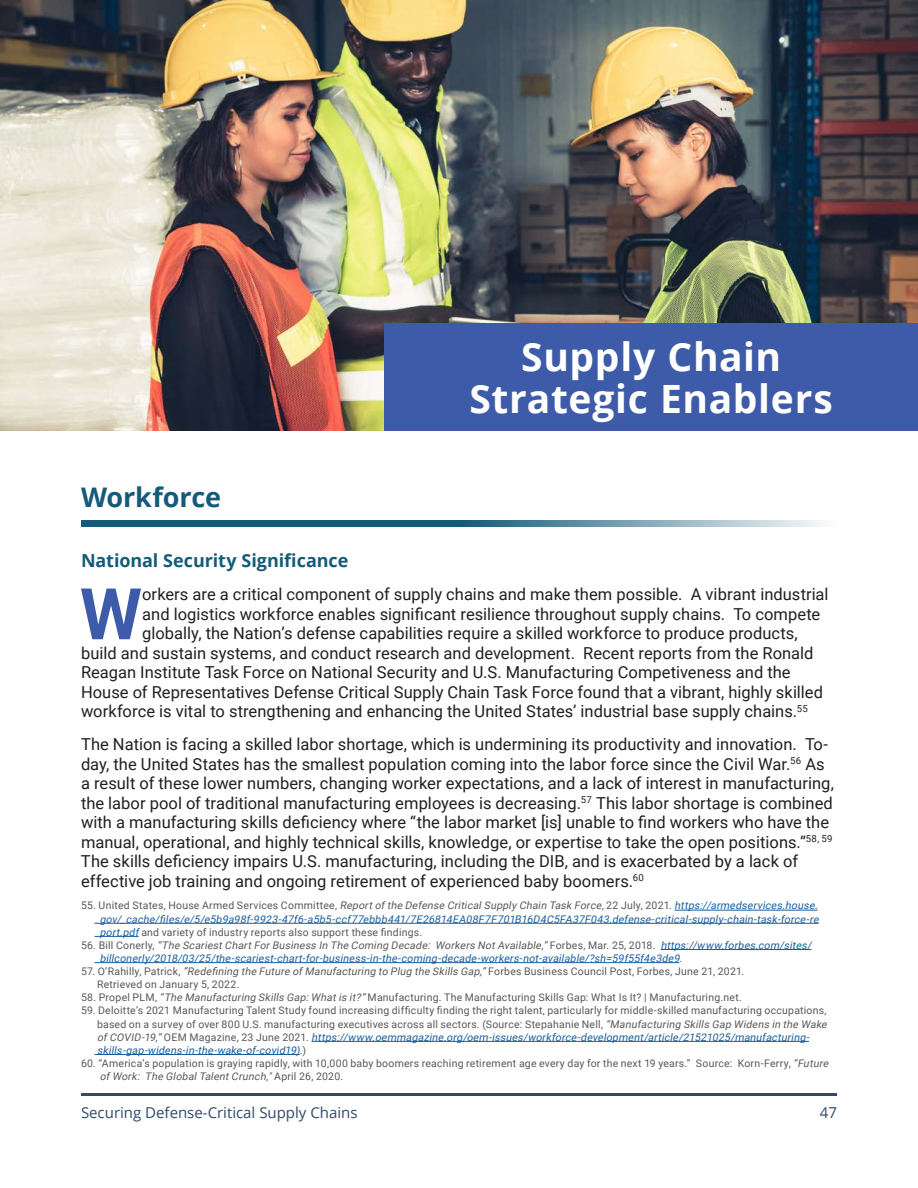
<style>
.page{position:relative;width:918px;height:1188px;background:#fff}
.page>*{position:absolute;margin:0;border:0;box-sizing:border-box;transform-origin:0 0}
.Main_Body_Text{font:700 71.4px "Roboto";color:#3d5ba8}
.Main_Body_Text-2{font:700 39px/42px "Open Sans";letter-spacing:.015em;color:#fff;text-align:center}
.Main_Body_Headers{font:700 27px "Open Sans";letter-spacing:-.005em;color:#145b79}
.Main_Body_Sub-Header{font:700 18px "Open Sans";letter-spacing:-.005em;color:#145b79}
.Main_Body_Text-3{font:16.5px/19.5px "Roboto";color:#231f20}
.t1{font:15px "Open Sans";color:#2f4a6a}
.Main_Body_Text-4{font:10.5px/13.2px "Roboto";letter-spacing:.02em;color:#57585a}
.Main_Body_Text-5{font:italic 10.5px/13.2px "Roboto";color:#175d9e}
.s1{font-style:normal;color:#57585a}
.s2{color:#57585a}
.s3{font-style:italic}
.s4{font-style:italic;color:#175d9e}
</style>
<div class="page">
<hr style="left:81px;top:1094px;width:756px;height:2px;background:#2f4a6a">
<img style="left:0;top:0;width:918px;height:431px">
<div style="left:384px;top:323px;width:534px;height:108px;background:#3d5ba8"></div>
<svg style="left:81px;top:520px;width:743px;height:7px;background:#4a8198"></svg>
<hr style="left:675px;top:910px;width:143px;height:1px;background:#175d9e">
<hr style="left:94px;top:923px;width:725px;height:1px;background:#175d9e">
<hr style="left:94px;top:936px;width:45px;height:1px;background:#175d9e">
<hr style="left:661px;top:949px;width:150px;height:1px;background:#175d9e">
<hr style="left:94px;top:962px;width:585px;height:1px;background:#175d9e">
<hr style="left:312px;top:1041px;width:497px;height:1px;background:#175d9e">
<hr style="left:94px;top:1054px;width:206px;height:1px;background:#175d9e">
<p class="Main_Body_Headers" style="left:81px;top:478px;width:142px">Workforce</p>
<p class="Main_Body_Text-2" style="left:470px;top:335px;width:365px">Supply Chain<br>Strategic Enablers</p>
<p class="Main_Body_Sub-Header" style="left:81px;top:548px;width:269px">National Security Significance</p>
<p class="Main_Body_Text" style="left:80px;top:564px;width:64px">W</p>
<p class="Main_Body_Text-3" style="left:142px;top:584px;width:688px">orkers are a critical component of supply chains and make them possible. A vibrant industrial</p>
<p class="Main_Body_Text-3" style="left:142px;top:604px;width:680px">and logistics workforce enables significant resilience throughout supply chains. To compete</p>
<p class="Main_Body_Text-3" style="left:142px;top:623px;width:657px">globally, the Nation’s defense capabilities require a skilled workforce to produce products,</p>
<p class="Main_Body_Text-3" style="left:81px;top:643px;width:734px">build and sustain systems, and conduct research and development. Recent reports from the Ronald</p>
<p class="Main_Body_Text-3" style="left:81px;top:662px;width:711px">Reagan Institute Task Force on National Security and U.S. Manufacturing Competiveness and the</p>
<p class="Main_Body_Text-3" style="left:81px;top:682px;width:744px">House of Representatives Defense Critical Supply Chain Task Force found that a vibrant, highly skilled</p>
<p class="Main_Body_Text-3" style="left:81px;top:701px;width:729px">workforce is vital to strengthening and enhancing the United States’ industrial base supply chains. <sup>55</sup></p>
<p class="Main_Body_Text-3" style="left:81px;top:734px;width:755px">The Nation is facing a skilled labor shortage, which is undermining its productivity and innovation. To&shy;day, the United States has the smallest population coming into the labor force since the Civil War. <sup>56</sup> As a result of these lower numbers, changing worker expectations, and a lack of interest in manufacturing, the labor pool of traditional manufacturing employees is decreasing. <sup>57</sup> This labor shortage is combined with a manufacturing skills deficiency where “the labor market [is] unable to find workers who have the manual, operational, and highly technical skills, knowledge, or expertise to take the open positions.”<sup>58,</sup> <sup>59<br></sup>The skills deficiency impairs U.S. manufacturing, including the DIB, and is exacerbated by a lack of effective job training and ongoing retirement of experienced baby boomers. <sup>60</sup></p>
<p class="Main_Body_Text-5" style="left:100px;top:899px;width:723px;text-indent:-19px"><span class="s1">5 5 . U n i t e d S t a t e s , H o u s e A r m e d S e r v i c e s C o m m i t t e e ,</span> <span class="s2">Reportofthe Defense CriticalSupply Chain Task Force,</span><span class="s1">2 2 J u l y, 2 0 2 1 .</span> https://armedservices. house. gov/_cache/files/e/5/e5b9a98f-9923-47f6-a5b5-ccf77ebbb441/7E26814EA08F7F701B16D4C5FA37F043.defense-critical-supply-chain-task-force-re port.pdf<span class="s1">and variety of industry reports also support these findings.</span></p>
<p class="Main_Body_Text-5" style="left:100px;top:938px;width:716px;text-indent:-19px"><span class="s1">5 6 . B i l l C o n e r l y,</span> <span class="s2">“The ScariestChartForBusiness In The Coming Decade: Workers NotAvailable,”</span><span class="s1">F o r b e s , M a r . 2 5 , 2 0 1 8 .</span> https://www. forbes. com/sites/ billconerly/2018/03/25/the-scariest-chart-for-business-in-the-coming-decade-workers-not-available/?sh=59f55f4e3de9<span class="s1">.</span></p>
<p class="Main_Body_Text-4" style="left:97px;top:964px;width:647px;text-indent:-16px">57. O’Rahilly, Patrick, <span class="s3">“Redefining the Future ofManufacturing to Plug the Skills Gap,”</span>Forbes Business Council Post, Forbes, June 21, 2021.<br>Retrieved on January 5, 2022.</p>
<p class="Main_Body_Text-4" style="left:81px;top:991px;width:661px">58. Propel PLM, <span class="s3">“The Manufacturing Skills Gap:Whatis it?”</span>Manufacturing. The Manufacturing Skills Gap: What Is It? | Manufacturing.net.</p>
<p class="Main_Body_Text-4" style="left:97px;top:1004px;width:734px;text-indent:-16px">59. Deloitte’s 2021 Manufacturing Talent Study found increasing difficulty finding the right talent, particularly for middle-skilled manufacturing occupations, based on a survey of over 800 U.S. manufacturing executives across all sectors. (Source: Stepahanie Nell, <span class="s3">“Manufacturing Skills Gap Widens in the Wake ofCOVID-19,”</span>O E M M a g a z i n e , 2 3 J u n e 2 0 2 1 . <span class="s4">https://www. oemmagazine. org/oem-issues/workforce-development/article/21521025/manufacturing&shy;skills-gap-widens-in-the-wake-of-covid19)</span>. )</p>
<p class="Main_Body_Text-4" style="left:100px;top:1056px;width:733px;text-indent:-19px">60. “America’s population is graying rapidly, with 10,000 baby boomers reaching retirement age every day for the next 19 years.” Source: Korn-Ferry, <span class="s3">“Future ofWork: The GlobalTalentCrunch,"</span>A p r i l 2 6 , 2 0 2 0 .</p>
<p class="t1" style="left:81px;top:1103px;width:278px">Securing Defense-Critical Supply Chains</p>
<p class="t1" style="left:820px;top:1103px;width:19px">47</p>
</div>
